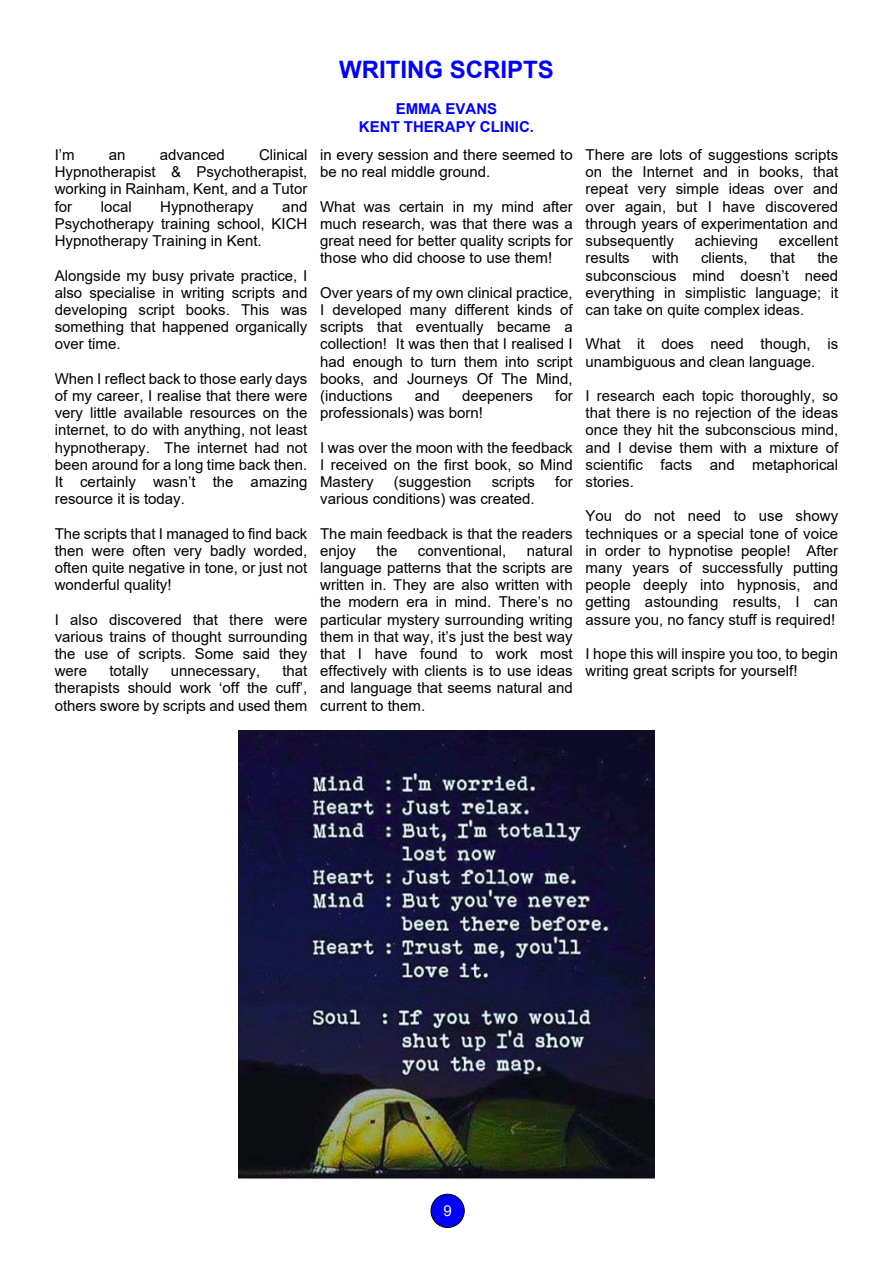
<style>
.page{position:relative;width:893px;height:1263px;background:#fff}
.page>*{position:absolute;margin:0;border:0;box-sizing:border-box;transform-origin:0 0}
.t1{font:700 24px "Arial";color:#00f}
.t2{font:15px/17.2px "Arial";color:#000;text-align:justify}
.t3{font:700 15px/17.2px "Arial";color:#00f;text-align:center}
.t4{font:15px "Arial";color:#fff}
</style>
<div class="page">
<div style="left:431px;top:1194px;width:33px;height:33px;background:#00f;border:1px solid #000;border-radius:50%"></div>
<img style="left:238px;top:731px;width:417px;height:448px">
<p class="t2" style="left:55px;top:148px;width:254px;text-indent:204px">Clinical Hypnotherapist &amp; Psychotherapist, working in Rainham, Kent, and a Tutor for</p>
<p class="t2" style="left:55px;top:148px;width:21px">I’m</p>
<p class="t2" style="left:109px;top:148px;width:18px">an</p>
<p class="t2" style="left:160px;top:148px;width:67px">advanced</p>
<p class="t2" style="left:55px;top:199px;width:254px;text-indent:228px">and Psychotherapy training school, KICH Hypnotherapy Training in Kent.</p>
<p class="t2" style="left:55px;top:268px;width:254px">Alongside my busy private practice, I also specialise in writing scripts and developing script books. This was something that happened organically over time.</p>
<p class="t2" style="left:55px;top:371px;width:254px">When I reflect back to those early days of my career, I realise that there were very little available resources on the internet, to do with anything, not least hypnotherapy. The internet had not been around for a long time back then.<br>It certainly wasn’t the amazing resource it is today.</p>
<p class="t2" style="left:55px;top:526px;width:254px">The scripts that I managed to find back then were often very badly worded, often quite negative in tone, or just not wonderful quality!</p>
<p class="t2" style="left:55px;top:612px;width:254px">I also discovered that there were various trains of thought surrounding the use of scripts. Some said they were</p>
<p class="t2" style="left:101px;top:199px;width:32px">local</p>
<p class="t2" style="left:160px;top:199px;width:95px">Hypnotherapy</p>
<p class="t2" style="left:55px;top:664px;width:254px;text-indent:228px">that therapists should work ‘off the cuff’, others swore by scripts and used them</p>
<p class="t2" style="left:109px;top:664px;width:41px">totally</p>
<p class="t2" style="left:171px;top:664px;width:91px">unnecessary,</p>
<h1 class="t1" style="left:339px;top:60px;width:216px">WRITING SCRIPTS</h1>
<p class="t3" style="left:359px;top:102px;width:177px">EMMA EVANS<br>KENT THERAPY CLINIC.</p>
<p class="t2" style="left:320px;top:148px;width:254px">in every session and there seemed to be no real middle ground.</p>
<p class="t2" style="left:320px;top:199px;width:254px">What was certain in my mind after much research, was that there was a great need for better quality scripts for those who did choose to use them!</p>
<p class="t2" style="left:320px;top:285px;width:254px">Over years of my own clinical practice, I developed many different kinds of scripts that eventually became a collection! It was then that I realised I had enough to turn them into script books, and Journeys Of The Mind, (inductions</p>
<p class="t2" style="left:415px;top:388px;width:27px">and</p>
<p class="t2" style="left:462px;top:388px;width:73px">deepeners</p>
<p class="t2" style="left:555px;top:388px;width:19px">for</p>
<p class="t2" style="left:320px;top:406px;width:164px">professionals) was born!</p>
<p class="t2" style="left:320px;top:440px;width:254px">I was over the moon with the feedback I received on the first book, so Mind Mastery</p>
<p class="t2" style="left:394px;top:474px;width:79px">(suggestion</p>
<p class="t2" style="left:492px;top:474px;width:45px">scripts</p>
<p class="t2" style="left:555px;top:474px;width:19px">for</p>
<p class="t2" style="left:320px;top:492px;width:216px">various conditions) was created.</p>
<p class="t2" style="left:320px;top:526px;width:254px">The main feedback is that the readers enjoy</p>
<p class="t2" style="left:320px;top:543px;width:254px;text-indent:207px">natural language patterns that the scripts are written in. They are also written with the modern era in mind. There’s no particular mystery surrounding writing them in that way, it’s just the best way that I have found to work most effectively with clients is to use ideas and language that seems natural and current to them.</p>
<p class="t2" style="left:377px;top:543px;width:22px">the</p>
<p class="t2" style="left:418px;top:543px;width:90px">conventional,</p>
<p class="t2" style="left:586px;top:148px;width:254px">There are lots of suggestions scripts on the Internet and in books, that repeat very simple ideas over and over again, but I have discovered through years of experimentation and subsequently</p>
<p class="t2" style="left:695px;top:234px;width:65px">achieving</p>
<p class="t2" style="left:779px;top:234px;width:61px">excellent</p>
<p class="t2" style="left:586px;top:251px;width:254px;text-indent:232px">the subconscious mind doesn’t need everything in simplistic language; it can take on quite complex ideas.</p>
<p class="t2" style="left:586px;top:337px;width:254px">What it does need though, is unambiguous and clean language.</p>
<p class="t2" style="left:586px;top:388px;width:254px">I research each topic thoroughly, so that there is no rejection of the ideas once they hit the subconscious mind, and I devise them with a mixture of scientific facts and metaphorical stories.</p>
<p class="t2" style="left:586px;top:509px;width:254px">You do not need to use showy techniques or a special tone of voice in order to hypnotise people! After many years of successfully putting people deeply into hypnosis, and getting astounding results, I can assure you, no fancy stuff is required!</p>
<p class="t2" style="left:586px;top:646px;width:254px">I hope this will inspire you too, to begin writing great scripts for yourself!</p>
<p class="t2" style="left:586px;top:251px;width:46px">results</p>
<p class="t2" style="left:652px;top:251px;width:28px">with</p>
<p class="t2" style="left:701px;top:251px;width:48px">clients,</p>
<p class="t2" style="left:770px;top:251px;width:27px">that</p>
<p class="t4" style="left:443px;top:1205px;width:10px">9</p>
</div>
